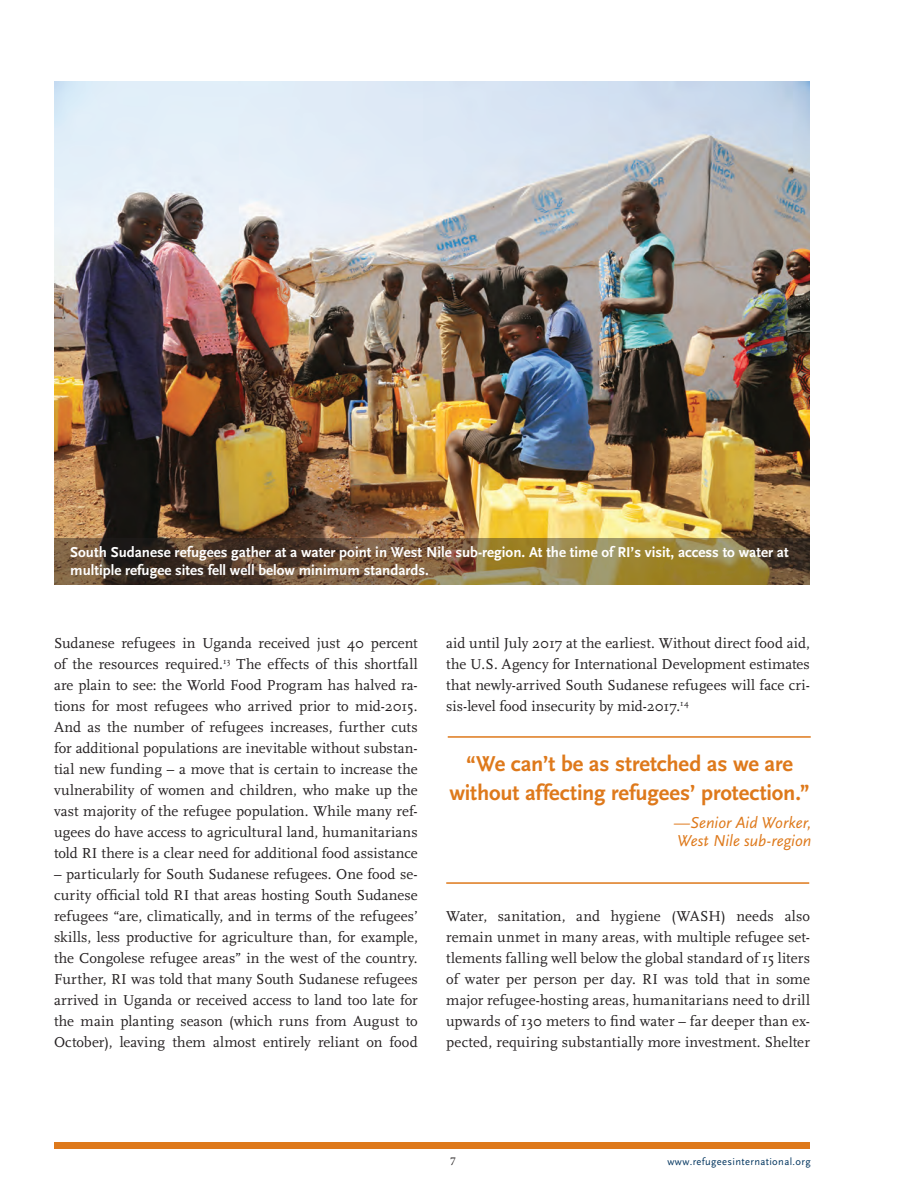
<style>
.page{position:relative;width:918px;height:1188px;background:#fff}
.page>*{position:absolute;margin:0;border:0;box-sizing:border-box;transform-origin:0 0}
.t1{font:700 22.5px/28.5px "Scala Sans";letter-spacing:-.01em;color:#de791b;text-align:center}
.t2{font:italic 16.5px/18px "Scala Sans";color:#de791b}
.t3{font:15px/21px "Scala";letter-spacing:.005em;color:#231f20;text-align:justify}
.t4{font:700 15px/18px "Scala Sans";color:#fff}
.t5{font:12px "Minion Pro";color:#231f20}
.t6{font:10.5px "Scala Sans";letter-spacing:.035em;color:#00345e}
</style>
<div class="page">
<div style="left:54px;top:1142px;width:756px;height:7px;background:#de791b"></div>
<img style="left:55px;top:81px;width:755px;height:458px">
<svg style="left:54px;top:539px;width:756px;height:46px;background:#755f38"></svg>
<hr style="left:446px;top:882px;width:363px;height:2px;background:#de791b">
<hr style="left:448px;top:736px;width:363px;height:2px;background:#de791b">
<p class="t4" style="left:70px;top:544px;width:720px">South Sudanese refugees gather at a water point in West Nile sub-region. At the time of RI’s visit, access to water at multiple refugee sites fell well below minimum standards.</p>
<p class="t3" style="left:54px;top:633px;width:365px">Sudanese refugees in Uganda received just 40 percent of the resources required.<sup>13</sup> The effects of this shortfall are plain to see: the World Food Program has halved ra&shy;tions for most refugees who arrived prior to mid-2015.<br>And as the number of refugees increases, further cuts for additional populations are inevitable without substan&shy;tial new funding – a move that is certain to increase the vulnerability of women and children, who make up the vast majority of the refugee population. While many ref&shy;ugees do have access to agricultural land, humanitarians told RI there is a clear need for additional food assistance</p>
<p class="t3" style="left:54px;top:864px;width:365px">– particularly for South Sudanese refugees. One food se&shy;curity official told RI that areas hosting South Sudanese refugees “are, climatically, and in terms of the refugees’ skills, less productive for agriculture than, for example, the Congolese refugee areas” in the west of the country.<br>Further, RI was told that many South Sudanese refugees arrived in Uganda or received access to land too late for the main planting season (which runs from August to October), leaving them almost entirely reliant on food</p>
<p class="t3" style="left:446px;top:633px;width:365px">aid until July 2017 at the earliest. Without direct food aid, the U.S. Agency for International Development estimates that newly-arrived South Sudanese refugees will face cri&shy;sis-level food insecurity by mid-2017.<sup>14</sup></p>
<h1 class="t1" style="left:449px;top:750px;width:362px">“We can’t be as stretched as we are without affecting refugees’ protection.”</h1>
<p class="t2" style="left:674px;top:814px;width:139px">—Senior Aid Worker,<br>West Nile sub-region</p>
<p class="t3" style="left:446px;top:906px;width:365px">Water, sanitation, and hygiene (WASH) needs also remain unmet in many areas, with multiple refugee set&shy;tlements falling well below the global standard of 15 liters of water per person per day. RI was told that in some major refugee-hosting areas, humanitarians need to drill upwards of 130 meters to find water – far deeper than ex&shy;pected, requiring substantially more investment. Shelter</p>
<p class="t5" style="left:450px;top:1153px;width:7px">7</p>
<p class="t6" style="left:668px;top:1156px;width:145px">www.refugeesinternational.org</p>
</div>
